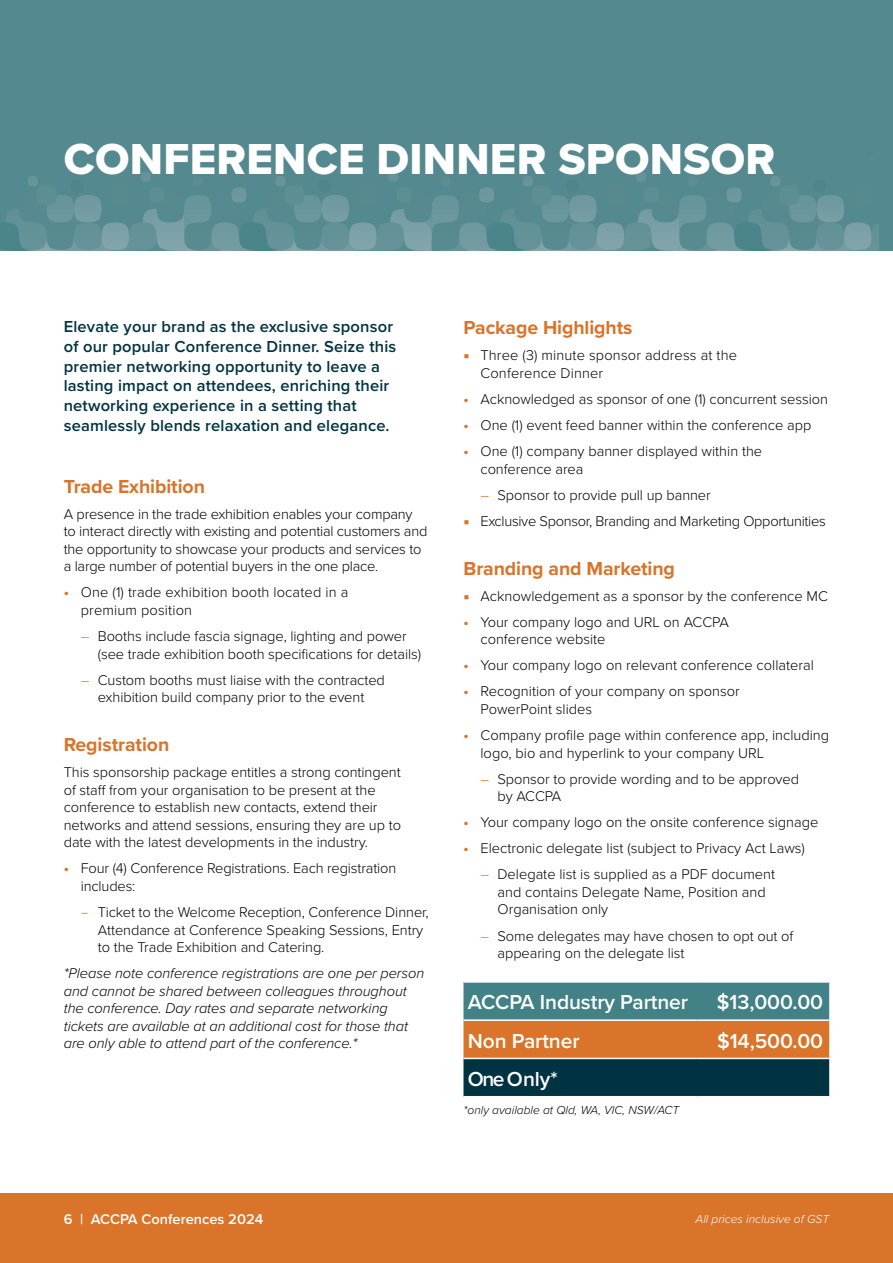
<style>
.page{position:relative;width:893px;height:1263px;background:#fff}
.page>*{position:absolute;margin:0;border:0;box-sizing:border-box;transform-origin:0 0}
.t1{font:45px "Proxima Nova Extrabld";letter-spacing:.005em;color:#fff}
.t2{font:600 21px "Proxima Nova";letter-spacing:-.005em;color:#fff}
.t3{font:700 19.5px "Proxima Nova";letter-spacing:-.005em;color:#d9742a}
.t4{font:600 16.5px/19.8px "Proxima Nova";letter-spacing:.01em;color:#003342}
.t5{font:300 14.7px/17.5px "Proxima Nova";letter-spacing:-.005em;color:#000}
.t6{font:italic 300 14.7px/17.5px "Proxima Nova";letter-spacing:-.005em;color:#000}
.t7{font:600 14.7px "Proxima Nova";color:#fff}
.t8{font:italic 300 12px "Proxima Nova";color:#000}
.t9{font:italic 300 12px "Proxima Nova";color:#fff}
.s1{font-weight:700;color:#d9742a}
.s2{color:#d9742a}
.s3{font-family:"Acumin Pro";font-weight:200;color:#d9742a}
.s4{font-family:"Acumin Pro";font-weight:900;color:#d9742a}
</style>
<div class="page">
<div style="left:0;top:1193px;width:893px;height:70px;background:#d9742a"></div>
<div style="left:0;top:0;width:891px;height:251px;background:#54898f"></div>
<svg style="left:0;top:172px;width:878px;height:79px"></svg>
<hr style="left:891px;top:0;width:2px;height:251px;background:#54898f">
<svg style="left:463px;top:983px;width:366px;height:113px;background:#5f6351"></svg>
<hr style="left:463px;top:1058px;width:234px;height:1px;background:#fff">
<hr style="left:697px;top:1058px;width:132px;height:1px;background:#fff">
<hr style="left:463px;top:1019px;width:234px;height:2px;background:#fff">
<hr style="left:697px;top:1019px;width:132px;height:2px;background:#fff">
<h1 class="t1" style="left:64px;top:126px;width:713px">CONFERENCE DINNER SPONSOR</h1>
<p class="t4" style="left:64px;top:316px;width:334px">Elevate your brand as the exclusive sponsor of our popular Conference Dinner. Seize this premier networking opportunity to leave a lasting impact on attendees, enriching their networking experience in a setting that seamlessly blends relaxation and elegance.</p>
<h3 class="t3" style="left:64px;top:472px;width:143px">Trade Exhibition</h3>
<p class="t5" style="left:64px;top:504px;width:365px">A presence in the trade exhibition enables your company to interact directly with existing and potential customers and the opportunity to showcase your products and services to a large number of potential buyers in the one place.</p>
<p class="t5" style="left:81px;top:583px;width:269px;text-indent:-17px"><span class="s1">•</span> One (1) trade exhibition booth located in a premium position</p>
<p class="t5" style="left:98px;top:626px;width:325px;text-indent:-17px"><span class="s2">–</span> Booths include fascia signage, lighting and power (see trade exhibition booth specifications for details)</p>
<p class="t5" style="left:81px;top:670px;width:306px;text-align:center"><span class="s2">–</span> Custom booths must liaise with the contracted exhibition build company prior to the event</p>
<h3 class="t3" style="left:64px;top:730px;width:107px">Registration</h3>
<p class="t5" style="left:64px;top:763px;width:339px">This sponsorship package entitles a strong contingent of staff from your organisation to be present at the conference to establish new contacts, extend their networks and attend sessions, ensuring they are up to date with the latest developments in the industry.</p>
<p class="t5" style="left:81px;top:859px;width:317px;text-indent:-17px"><span class="s1">•</span> Four (4) Conference Registrations. Each registration includes:</p>
<p class="t5" style="left:98px;top:902px;width:332px;text-indent:-17px"><span class="s3">–</span> Ticket to the Welcome Reception, Conference Dinner,<br>Attendance at Conference Speaking Sessions, Entry to the Trade Exhibition and Catering.</p>
<p class="t6" style="left:64px;top:964px;width:362px">*Please note conference registrations are one per person and cannot be shared between colleagues throughout the conference. Day rates and separate networking tickets are available at an additional cost for those that are only able to attend part of the conference.*</p>
<h3 class="t3" style="left:463px;top:313px;width:171px">Package Highlights</h3>
<p class="t5" style="left:480px;top:346px;width:258px;text-indent:-17px"><span class="s4">•</span> Three (3) minute sponsor address at the<br>Conference Dinner</p>
<p class="t5" style="left:463px;top:389px;width:366px"><span class="s1">•</span> Acknowledged as sponsor of one (1) concurrent session</p>
<p class="t5" style="left:463px;top:416px;width:349px"><span class="s1">•</span> One (1) event feed banner within the conference app</p>
<p class="t5" style="left:480px;top:442px;width:283px;text-indent:-17px"><span class="s1">•</span> One (1) company banner displayed within the conference area</p>
<p class="t5" style="left:480px;top:485px;width:232px"><span class="s2">–</span> Sponsor to provide pull up banner</p>
<p class="t5" style="left:463px;top:511px;width:364px"><span class="s4">•</span> Exclusive Sponsor, Branding and Marketing Opportunities</p>
<h3 class="t3" style="left:463px;top:554px;width:213px">Branding and Marketing</h3>
<p class="t5" style="left:463px;top:586px;width:366px"><span class="s4">•</span> Acknowledgement as a sponsor by the conference MC</p>
<p class="t5" style="left:480px;top:612px;width:250px;text-indent:-17px"><span class="s1">•</span> Your company logo and URL on ACCPA conference website</p>
<p class="t5" style="left:463px;top:656px;width:352px"><span class="s1">•</span> Your company logo on relevant conference collateral</p>
<p class="t5" style="left:480px;top:682px;width:261px;text-indent:-17px"><span class="s1">•</span> Recognition of your company on sponsor<br>PowerPoint slides</p>
<p class="t5" style="left:480px;top:726px;width:350px;text-indent:-17px"><span class="s1">•</span> Company profile page within conference app, including logo, bio and hyperlink to your company URL</p>
<p class="t5" style="left:497px;top:769px;width:303px;text-indent:-17px"><span class="s2">–</span> Sponsor to provide wording and to be approved by ACCPA</p>
<p class="t5" style="left:463px;top:813px;width:356px"><span class="s1">•</span> Your company logo on the onsite conference signage</p>
<p class="t5" style="left:463px;top:839px;width:343px"><span class="s1">•</span> Electronic delegate list (subject to Privacy Act Laws)</p>
<p class="t5" style="left:497px;top:865px;width:279px;text-indent:-17px"><span class="s2">–</span> Delegate list is supplied as a PDF document and contains Delegate Name, Position and<br>Organisation only</p>
<p class="t5" style="left:497px;top:926px;width:297px;text-indent:-17px"><span class="s2">–</span> Some delegates may have chosen to opt out of appearing on the delegate list</p>
<h2 class="t2" style="left:468px;top:987px;width:222px">ACCPA Industry Partner</h2>
<h2 class="t2" style="left:717px;top:987px;width:108px">$13,000.00</h2>
<h2 class="t2" style="left:468px;top:1025px;width:113px">Non Partner</h2>
<h2 class="t2" style="left:717px;top:1025px;width:108px">$14,500.00</h2>
<h2 class="t2" style="left:468px;top:1063px;width:92px">One Only*</h2>
<p class="t8" style="left:463px;top:1101px;width:217px">*only available at Qld, WA, VIC, NSW/ACT</p>
<p class="t7" style="left:64px;top:1208px;width:201px">6 | ACCPA Conferences 2024</p>
<p class="t9" style="left:696px;top:1210px;width:135px">All prices inclusive of GST</p>
</div>
